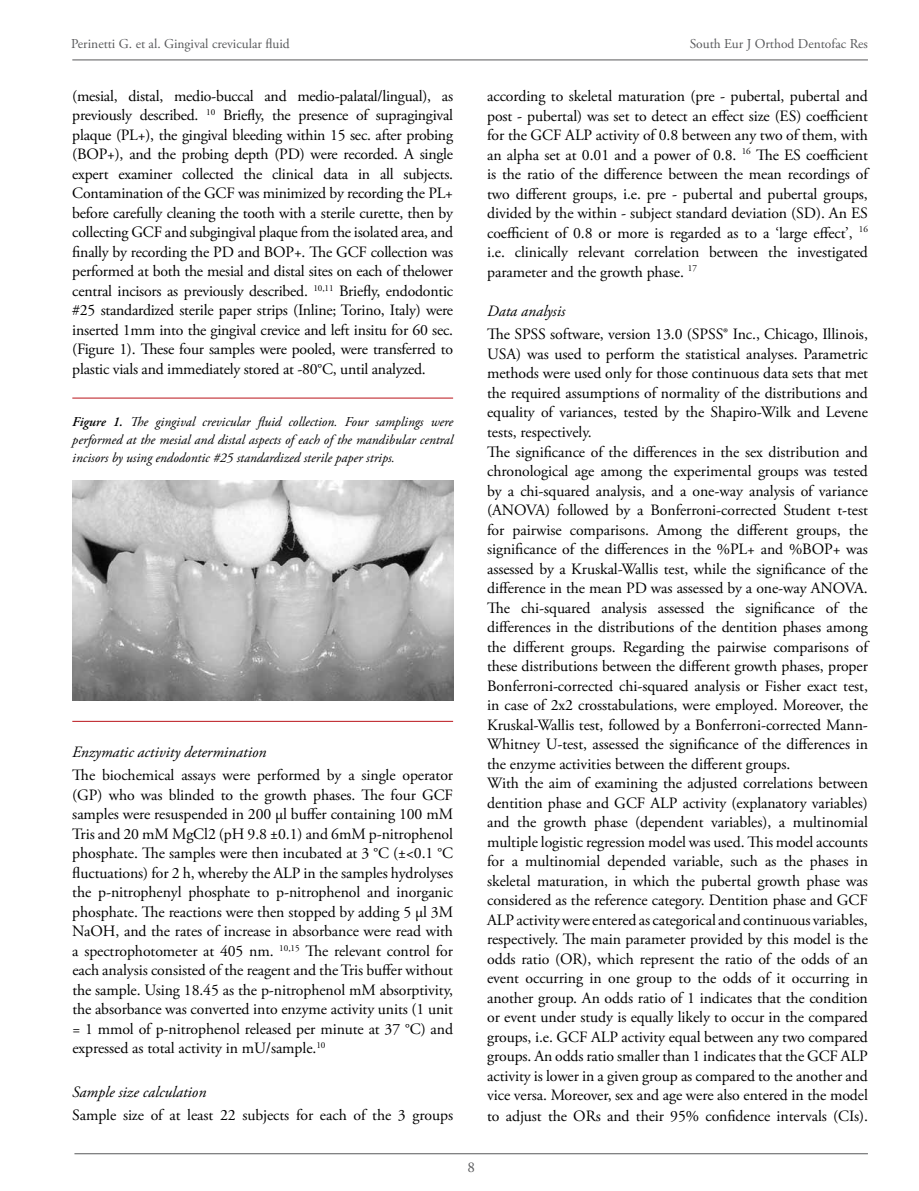
<style>
.page{position:relative;width:919px;height:1191px;background:#fff}
.page>*{position:absolute;margin:0;border:0;box-sizing:border-box;transform-origin:0 0}
.t1{font:15.75px/19.5px "Adobe Garamond Pro";letter-spacing:-.005em;color:#000;text-align:justify}
.t2{font:italic 15.75px "Adobe Garamond Pro";color:#000}
.t3{font:15px "Adobe Garamond Pro";color:#58595b}
.t4{font:italic 13.5px/18px "Adobe Garamond Pro";color:#000;text-align:justify}
.t5{font:13.5px "Adobe Garamond Pro";color:#58595b}
.s1{font-weight:600}
</style>
<div class="page">
<hr style="left:74px;top:1153px;width:793px;height:1px;background:#58595b">
<hr style="left:72px;top:60px;width:795px;height:1px;background:#58595b">
<img style="left:72px;top:480px;width:381px;height:220px">
<hr style="left:72px;top:398px;width:381px;height:1px;background:#ba141a">
<hr style="left:72px;top:721px;width:381px;height:1px;background:#ba141a">
<p class="t5" style="left:71px;top:36px;width:220px">Perinetti G. et al. Gingival crevicular fluid</p>
<p class="t5" style="left:689px;top:36px;width:179px">South Eur J Orthod Dentofac Res</p>
<p class="t1" style="left:487px;top:87px;width:382px">according to skeletal maturation (pre - pubertal, pubertal and post - pubertal) was set to detect an effect size (ES) coefficient for the GCF ALP activity of 0.8 between any two of them, with an alpha set at 0.01 and a power of 0.8. <sup>16</sup> The ES coefficient is the ratio of the difference between the mean recordings of two different groups, i.e. pre - pubertal and pubertal groups, divided by the within - subject standard deviation (SD). An ES coefficient of 0.8 or more is regarded as to a ‘large effect’, <sup>16 </sup>i.e. clinically relevant correlation between the investigated parameter and the growth phase. <sup>17</sup></p>
<p class="t2" style="left:487px;top:301px;width:80px">Data analysis</p>
<p class="t1" style="left:487px;top:325px;width:382px;text-align:left">The SPSS software, version 13.0 (SPSS® Inc., Chicago, Illinois, USA) was used to perform the statistical analyses. Parametric methods were used only for those continuous data sets that met the required assumptions of normality of the distributions and equality of variances, tested by the Shapiro-Wilk and Levene tests, respectively.<br>The significance of the differences in the sex distribution and chronological age among the experimental groups was tested by a chi-squared analysis, and a one-way analysis of variance (ANOVA) followed by a Bonferroni-corrected Student t-test for pairwise comparisons. Among the different groups, the significance of the differences in the %PL+ and %BOP+ was assessed by a Kruskal-Wallis test, while the significance of the difference in the mean PD was assessed by a one-way ANOVA.<br>The chi-squared analysis assessed the significance of the differences in the distributions of the dentition phases among the different groups. Regarding the pairwise comparisons of these distributions between the different growth phases, proper Bonferroni-corrected chi-squared analysis or Fisher exact test, in case of 2x2 crosstabulations, were employed. Moreover, the Kruskal-Wallis test, followed by a Bonferroni-corrected Mann-Whitney U-test, assessed the significance of the differences in the enzyme activities between the different groups.<br>With the aim of examining the adjusted correlations between dentition phase and GCF ALP activity (explanatory variables) and the growth phase (dependent variables), a multinomial multiple logistic regression model was used. This model accounts for a multinomial depended variable, such as the phases in skeletal maturation, in which the pubertal growth phase was considered as the reference category. Dentition phase and GCF ALP activity were entered as categorical and continuous variables, respectively. The main parameter provided by this model is the odds ratio (OR), which represent the ratio of the odds of an event occurring in one group to the odds of it occurring in another group. An odds ratio of 1 indicates that the condition or event under study is equally likely to occur in the compared groups, i.e. GCF ALP activity equal between any two compared groups. An odds ratio smaller than 1 indicates that the GCF ALP activity is lower in a given group as compared to the another and vice versa. Moreover, sex and age were also entered in the model to adjust the ORs and their 95% confidence intervals (CIs).</p>
<p class="t1" style="left:72px;top:86px;width:382px">(mesial, distal, medio-buccal and medio-palatal/lingual), as previously described. <sup>10</sup> Briefly, the presence of supragingival plaque (PL+), the gingival bleeding within 15 sec. after probing (BOP+), and the probing depth (PD) were recorded. A single expert examiner collected the clinical data in all subjects.<br>Contamination of the GCF was minimized by recording the PL+ before carefully cleaning the tooth with a sterile curette, then by collecting GCF and subgingival plaque from the isolated area, and finally by recording the PD and BOP+. The GCF collection was performed at both the mesial and distal sites on each of thelower central incisors as previously described. <sup>10,11</sup> Briefly, endodontic #25 standardized sterile paper strips (Inline; Torino, Italy) were inserted 1mm into the gingival crevice and left insitu for 60 sec. (Figure 1). These four samples were pooled, were transferred to plastic vials and immediately stored at -80°C, until analyzed.</p>
<p class="t4" style="left:72px;top:413px;width:382px"><span class="s1">Figure 1.</span> The gingival crevicular fluid collection. Four samplings were performed at the mesial and distal aspects of each of the mandibular central incisors by using endodontic #25 standardized sterile paper strips.</p>
<p class="t2" style="left:72px;top:742px;width:195px">Enzymatic activity determination</p>
<p class="t1" style="left:72px;top:766px;width:382px">The biochemical assays were performed by a single operator (GP) who was blinded to the growth phases. The four GCF samples were resuspended in 200 µl buffer containing 100 mM Tris and 20 mM MgCl2 (pH 9.8 ±0.1) and 6mM p-nitrophenol phosphate. The samples were then incubated at 3 °C (±&lt;0.1 °C fluctuations) for 2 h, whereby the ALP in the samples hydrolyses the p-nitrophenyl phosphate to p-nitrophenol and inorganic phosphate. The reactions were then stopped by adding 5 µl 3M NaOH, and the rates of increase in absorbance were read with a spectrophotometer at 405 nm. <sup>10,15</sup> The relevant control for each analysis consisted of the reagent and the Tris buffer without the sample. Using 18.45 as the p-nitrophenol mM absorptivity, the absorbance was converted into enzyme activity units (1 unit = 1 mmol of p-nitrophenol released per minute at 37 °C) and expressed as total activity in mU/sample.<sup>10</sup></p>
<p class="t2" style="left:72px;top:1082px;width:135px">Sample size calculation</p>
<p class="t1" style="left:72px;top:1106px;width:382px">Sample size of at least 22 subjects for each of the 3 groups</p>
<p class="t3" style="left:467px;top:1158px;width:9px">8</p>
</div>
